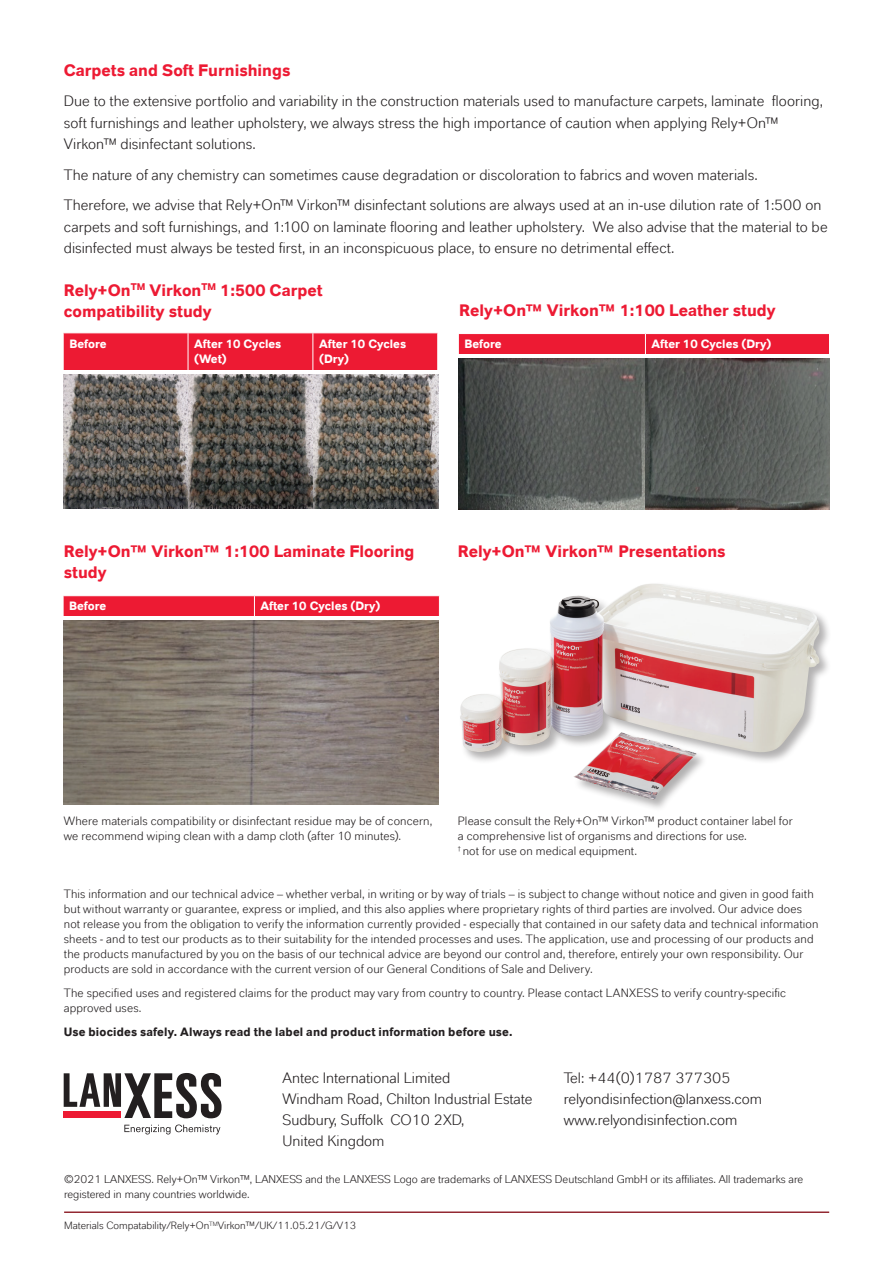
<style>
.page{position:relative;width:893px;height:1263px;background:#fff}
.page>*{position:absolute;margin:0;border:0;box-sizing:border-box;transform-origin:0 0}
.t1{font:700 16.5px/21px "Lanxess";color:#ed1a33}
.t2{font:15px/21px "Lanxess";color:#231f20}
.t3{font:12px/15px "Lanxess";letter-spacing:.01em;color:#231f20}
.t4{font:700 12px/15px "Lanxess";color:#fff}
.t5{font:700 12px "Lanxess";letter-spacing:.015em;color:#231f20}
.t6{font:11.25px/15px "Lanxess";color:#231f20}
.t7{font:10.5px "Lanxess";color:#231f20}
</style>
<div class="page">
<hr style="left:64px;top:1211px;width:765px;height:2px;background:#932932">
<svg style="left:64px;top:1073px;width:158px;height:45px"></svg>
<svg style="left:124px;top:1124px;width:96px;height:10px"></svg>
<div style="left:458px;top:334px;width:371px;height:20px;background:#ed1a33"></div>
<div style="left:64px;top:333px;width:373px;height:37px;background:#ed1a33"></div>
<hr style="left:188px;top:333px;width:1px;height:38px;background:#fff">
<hr style="left:312px;top:333px;width:1px;height:38px;background:#fff">
<img style="left:189px;top:374px;width:123px;height:135px">
<img style="left:314px;top:374px;width:124px;height:135px">
<img style="left:64px;top:374px;width:123px;height:135px">
<img style="left:458px;top:358px;width:371px;height:151px">
<div style="left:459px;top:581px;width:373px;height:231px;background:#231f20;opacity:.35"></div>
<img style="left:460px;top:583px;width:359px;height:198px">
<img style="left:64px;top:620px;width:375px;height:184px">
<div style="left:63px;top:596px;width:377px;height:20px;background:#ed1a33"></div>
<h1 class="t1" style="left:64px;top:58px;width:228px">Carpets and Soft Furnishings</h1>
<p class="t2" style="left:64px;top:89px;width:761px;line-height:21.8px">Due to the extensive portfolio and variability in the construction materials used to manufacture carpets, laminate flooring, soft furnishings and leather upholstery, we always stress the high importance of caution when applying Rely+On™<br>Virkon™ disinfectant solutions.</p>
<p class="t2" style="left:64px;top:159px;width:759px;line-height:30.3px">The nature of any chemistry can sometimes cause degradation or discoloration to fabrics and woven materials.<br>Therefore, we advise that Rely+On™ Virkon™ disinfectant solutions are always used at an in-use dilution rate of 1:500 on</p>
<p class="t2" style="left:64px;top:215px;width:765px;line-height:21.8px">carpets and soft furnishings, and 1:100 on laminate flooring and leather upholstery. We also advise that the material to be disinfected must always be tested first, in an inconspicuous place, to ensure no detrimental effect.</p>
<h1 class="t1" style="left:64px;top:278px;width:260px">Rely+On<sup>TM</sup> Virkon<sup>TM</sup> 1:500 Carpet compatibility study</h1>
<h1 class="t1" style="left:459px;top:298px;width:318px">Rely+On™ Virkon™ 1:100 Leather study</h1>
<p class="t4" style="left:69px;top:335px;width:39px">Before</p>
<p class="t4" style="left:194px;top:335px;width:89px">After 10 Cycles</p>
<p class="t4" style="left:464px;top:336px;width:39px">Before</p>
<p class="t4" style="left:651px;top:336px;width:122px">After 10 Cycles (Dry)</p>
<p class="t4" style="left:194px;top:350px;width:34px">(Wet)</p>
<p class="t4" style="left:319px;top:335px;width:89px">After 10 Cycles (Dry)</p>
<h1 class="t1" style="left:64px;top:539px;width:352px">Rely+On™ Virkon™ 1:100 Laminate Flooring study</h1>
<h1 class="t1" style="left:458px;top:539px;width:269px">Rely+On™ Virkon™ Presentations</h1>
<p class="t4" style="left:69px;top:598px;width:39px">Before</p>
<p class="t4" style="left:260px;top:598px;width:122px">After 10 Cycles (Dry)</p>
<p class="t3" style="left:458px;top:813px;width:336px">Please consult the Rely+On™ Virkon™ product container label for a comprehensive list of organisms and directions for use.<br><sup>†</sup> not for use on medical equipment.</p>
<p class="t3" style="left:64px;top:886px;width:756px">This information and our technical advice – whether verbal, in writing or by way of trials – is subject to change without notice and given in good faith but without warranty or guarantee, express or implied, and this also applies where proprietary rights of third parties are involved. Our advice does not release you from the obligation to verify the information currently provided - especially that contained in our safety data and technical information sheets - and to test our products as to their suitability for the intended processes and uses. The application, use and processing of our products and the products manufactured by you on the basis of our technical advice are beyond our control and, therefore, entirely your own responsibility. Our products are sold in accordance with the current version of our General Conditions of Sale and Delivery.</p>
<p class="t3" style="left:64px;top:985px;width:724px">The specified uses and registered claims for the product may vary from country to country. Please contact LANXESS to verify country-specific approved uses.</p>
<p class="t5" style="left:64px;top:1023px;width:450px">Use biocides safely. Always read the label and product information before use.</p>
<p class="t3" style="left:64px;top:813px;width:370px">Where materials compatibility or disinfectant residue may be of concern, we recommend wiping clean with a damp cloth (after 10 minutes).</p>
<p class="t2" style="left:283px;top:1067px;width:251px">Antec International Limited<br>Windham Road, Chilton Industrial Estate<br>Sudbury, Suffolk CO10 2XD,<br>United Kingdom</p>
<p class="t2" style="left:564px;top:1067px;width:200px">Tel: +44(0)1787 377305 relyondisinfection@lanxess.com www.relyondisinfection.com</p>
<p class="t6" style="left:64px;top:1171px;width:741px">©2021 LANXESS. Rely+On™ Virkon™, LANXESS and the LANXESS Logo are trademarks of LANXESS Deutschland GmbH or its affiliates. All trademarks are registered in many countries worldwide.</p>
<p class="t7" style="left:64px;top:1219px;width:294px">Materials Compatability/Rely+On<sup>TM</sup>Virkon™/UK/11.05.21/G/V13</p>
</div>
